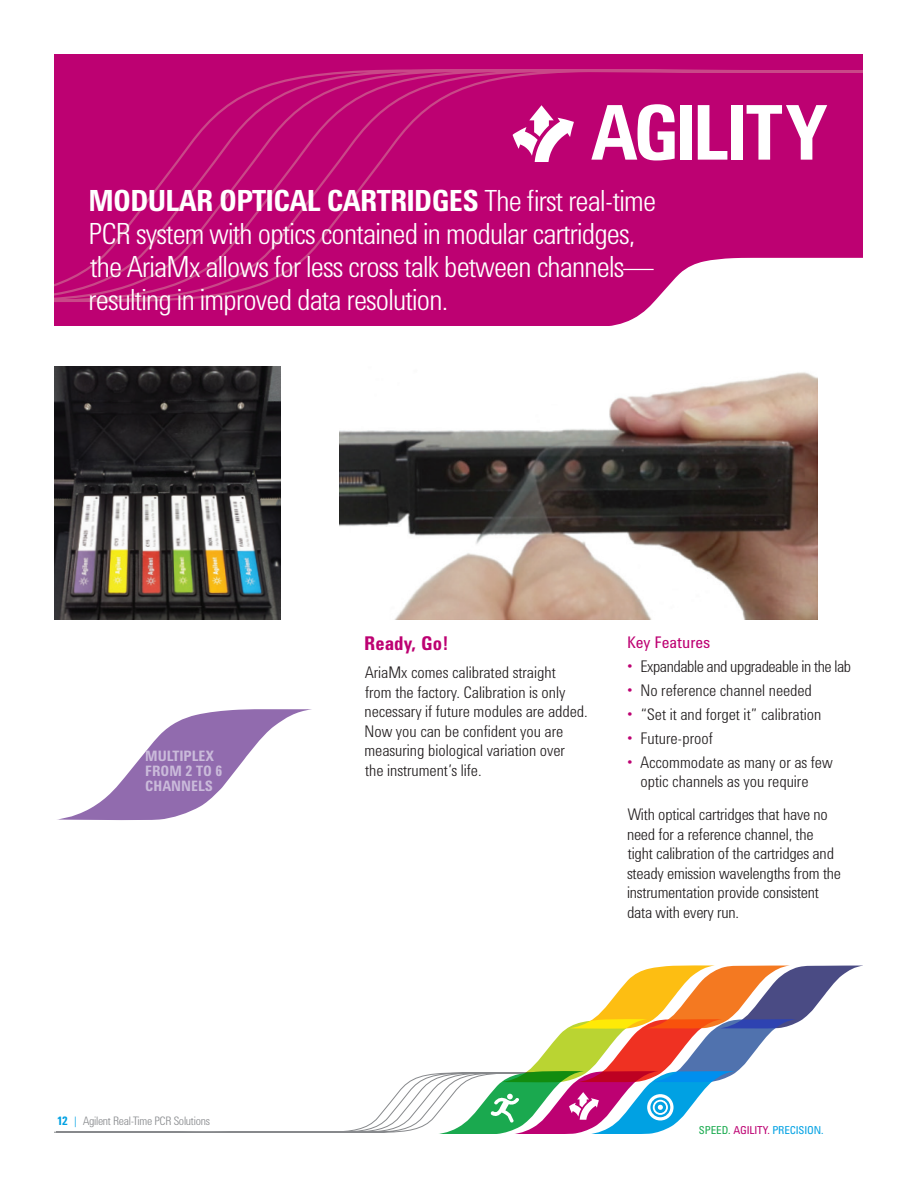
<style>
.page{position:relative;width:918px;height:1188px;background:#fff}
.page>*{position:absolute;margin:0;border:0;box-sizing:border-box;transform-origin:0 0}
.t1{font:700 77.85px "Agilent Condensed CFF";letter-spacing:-.05em;color:#fff}
.t2{font:300 30px/33px "Agilent Condensed CFF";letter-spacing:-.025em;color:#fff}
.t3{font:700 19.5px "Agilent Condensed CFF";color:#bd0172}
.t4{font:300 16.5px/19.5px "Agilent Condensed CFF";color:#231f20}
.t5{font:300 16.5px "Agilent Condensed CFF";letter-spacing:-.025em;color:#231f20}
.t6{font:16.5px "Agilent Condensed CFF";color:#bd0172}
.t7{font:700 14.7px/14.7px "Agilent Condensed CFF";color:#cabada}
.t8{font:300 12px "Agilent Condensed CFF";letter-spacing:-.02em;color:#87898c}
.t9{font:11.25px "Agilent Condensed CFF";letter-spacing:-.01em;color:#00a1e3}
.s1{font-weight:700}
.s2{font-weight:700;color:#00a1e3}
.s3{color:#00a1e3}
.s4{color:#bd0172}
.s5{color:#1aaa4f}
</style>
<div class="page">
<img style="left:54px;top:367px;width:226px;height:252px">
<img style="left:340px;top:372px;width:478px;height:247px">
<svg style="left:57px;top:709px;width:255px;height:112px"></svg>
<div style="left:54px;top:54px;width:810px;height:271px;background:#bd0172"></div>
<svg style="left:54px;top:68px;width:810px;height:234px"></svg>
<svg style="left:609px;top:258px;width:255px;height:68px"></svg>
<svg style="left:512px;top:105px;width:62px;height:57px"></svg>
<svg style="left:54px;top:965px;width:809px;height:169px"></svg>
<p class="t1" style="left:591px;top:74px;width:238px">AGILITY</p>
<p class="t2" style="left:89px;top:181px;width:569px"><span class="s1">MODULAR OPTICAL CARTRIDGES</span> The first real-time PCR system with optics contained in modular cartridges, the AriaMx allows for less cross talk between channels— resulting in improved data resolution.</p>
<p class="t7" style="left:145px;top:748px;width:79px">MULTIPLEX<br>FROM 2 TO 6<br>CHANNELS</p>
<p class="t8" style="left:57px;top:1111px;width:154px"><span class="s2">12</span> <span class="s3">|</span> Agilent Real-Time PCR Solutions</p>
<p class="t3" style="left:364px;top:628px;width:86px">Ready, Go!</p>
<p class="t4" style="left:365px;top:662px;width:225px">AriaMx comes calibrated straight<br>from the factory. Calibration is only necessary if future modules are added.<br>Now you can be confident you are measuring biological variation over<br>the instrument’s life.</p>
<p class="t6" style="left:627px;top:630px;width:85px">Key Features</p>
<p class="t5" style="left:627px;top:654px;width:226px"><span class="s4">•</span> Expandable and upgradeable in the lab</p>
<p class="t4" style="left:627px;top:679px;width:186px"><span class="s4">•</span> No reference channel needed</p>
<p class="t4" style="left:627px;top:703px;width:196px"><span class="s4">•</span> “Set it and forget it” calibration</p>
<p class="t4" style="left:627px;top:727px;width:87px"><span class="s4">•</span> Future-proof</p>
<p class="t4" style="left:641px;top:751px;width:194px;text-indent:-14px"><span class="s4">•</span> Accommodate as many or as few optic channels as you require</p>
<p class="t4" style="left:627px;top:804px;width:216px">With optical cartridges that have no need for a reference channel, the tight calibration of the cartridges and steady emission wavelengths from the instrumentation provide consistent data with every run.</p>
<p class="t9" style="left:699px;top:1122px;width:126px"><span class="s5">SPEED.</span> <span class="s4">AGILITY.</span> PRECISION.</p>
</div>
